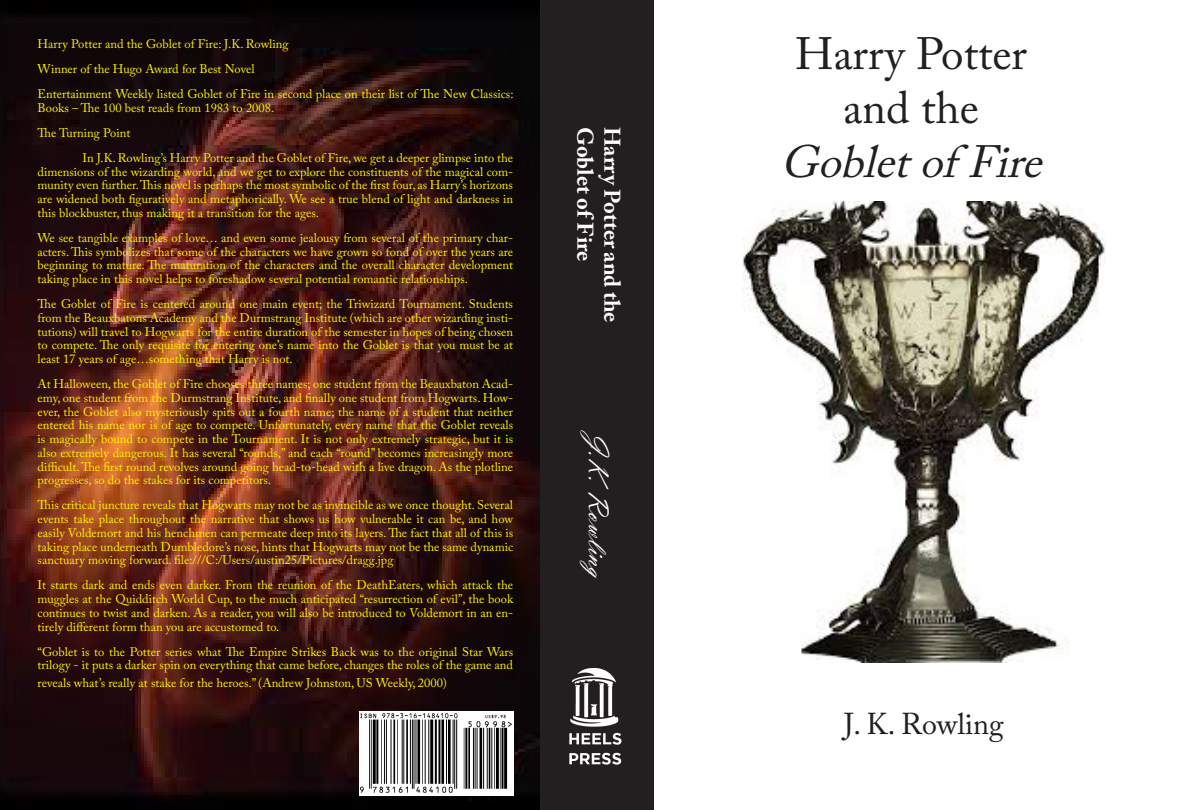
<style>
.page{position:relative;width:1193px;height:810px;background:#fff}
.page>*{position:absolute;margin:0;border:0;box-sizing:border-box;transform-origin:0 0}
.t1{font:45px "Adobe Caslon Pro";color:#231f20}
.t2{font:italic 45px "Adobe Caslon Pro";color:#231f20}
.t3{font:30px "Vladimir Script";color:#fff}
.t4{font:30px "Adobe Caslon Pro";color:#231f20}
.t5{font:700 22.5px "Adobe Caslon Pro";color:#fff}
.t6{font:12.5px/13.8px "Adobe Caslon Pro";color:#fff101;text-align:justify}
</style>
<div class="page">
<img style="left:0;top:0;width:540px;height:810px">
<img style="left:742px;top:201px;width:363px;height:462px">
<img style="left:360px;top:712px;width:153px;height:83px">
<div style="left:540px;top:0;width:113px;height:810px;background:#231f20"></div>
<img style="left:569px;top:668px;width:52px;height:97px">
<p class="t6" style="left:38px;top:37px;width:252px">Harry Potter and the Goblet of Fire: J.K. Rowling</p>
<p class="t6" style="left:38px;top:62px;width:219px">Winner of the Hugo Award for Best Novel</p>
<p class="t6" style="left:38px;top:87px;width:477px">Entertainment Weekly listed Goblet of Fire in second place on their list of The New Classics:<br>Books – The 100 best reads from 1983 to 2008.</p>
<p class="t6" style="left:38px;top:126px;width:94px">The Turning Point</p>
<p class="t6" style="left:38px;top:151px;width:477px;text-indent:45px">In J.K. Rowling’s Harry Potter and the Goblet of Fire, we get a deeper glimpse into the dimensions of the wizarding world, and we get to explore the constituents of the magical com&shy;munity even further. This novel is perhaps the most symbolic of the first four, as Harry’s horizons are widened both figuratively and metaphorically. We see a true blend of light and darkness in this blockbuster, thus making it a transition for the ages.</p>
<p class="t6" style="left:38px;top:231px;width:477px">We see tangible examples of love… and even some jealousy from several of the primary char&shy;acters. This symbolizes that some of the characters we have grown so fond of over the years are beginning to mature. The maturation of the characters and the overall character development taking place in this novel helps to foreshadow several potential romantic relationships.</p>
<p class="t6" style="left:38px;top:297px;width:477px">The Goblet of Fire is centered around one main event; the Triwizard Tournament. Students from the Beauxbatons Academy and the Durmstrang Institute (which are other wizarding insti&shy;tutions) will travel to Hogwarts for the entire duration of the semester in hopes of being chosen to compete. The only requisite for entering one’s name into the Goblet is that you must be at least 17 years of age…something that Harry is not.</p>
<p class="t6" style="left:38px;top:377px;width:477px">At Halloween, the Goblet of Fire chooses three names; one student from the Beauxbaton Acad&shy;emy, one student from the Durmstrang Institute, and finally one student from Hogwarts. How&shy;ever, the Goblet also mysteriously spits out a fourth name; the name of a student that neither entered his name nor is of age to compete. Unfortunately, every name that the Goblet reveals is magically bound to compete in the Tournament. It is not only extremely strategic, but it is also extremely dangerous. It has several “rounds,” and each “round” becomes increasingly more difficult. The first round revolves around going head-to-head with a live dragon. As the plotline progresses, so do the stakes for its competitors.</p>
<p class="t6" style="left:38px;top:498px;width:477px">This critical juncture reveals that Hogwarts may not be as invincible as we once thought. Several events take place throughout the narrative that shows us how vulnerable it can be, and how easily Voldemort and his henchmen can permeate deep into its layers. The fact that all of this is taking place underneath Dumbledore’s nose, hints that Hogwarts may not be the same dynamic sanctuary moving forward. file:///C:/Users/austin25/Pictures/dragg.jpg</p>
<p class="t6" style="left:38px;top:578px;width:477px">It starts dark and ends even darker. From the reunion of the DeathEaters, which attack the muggles at the Quidditch World Cup, to the much anticipated “resurrection of evil”, the book continues to twist and darken. As a reader, you will also be introduced to Voldemort in an en&shy;tirely different form than you are accustomed to.</p>
<p class="t6" style="left:38px;top:644px;width:477px">“Goblet is to the Potter series what The Empire Strikes Back was to the original Star Wars trilogy - it puts a darker spin on everything that came before, changes the roles of the game and</p>
<p class="t6" style="left:38px;top:676px;width:411px">reveals what’s really at stake for the heroes.” (Andrew Johnston, US Weekly, 2000)</p>
<p class="t5" style="left:598px;top:127px;width:136px;rotate:90deg">Goblet of Fire</p>
<p class="t5" style="left:625px;top:127px;width:197px;rotate:90deg">Harry Potter and the</p>
<p class="t3" style="left:616px;top:432px;width:153px;rotate:90deg">J. K. Rowling</p>
<p class="t1" style="left:795px;top:27px;width:233px">Harry Potter</p>
<p class="t1" style="left:843px;top:81px;width:137px">and the</p>
<p class="t2" style="left:781px;top:135px;width:281px">Gobletof Fire</p>
<p class="t4" style="left:844px;top:706px;width:161px">J. K. Rowling</p>
</div>
